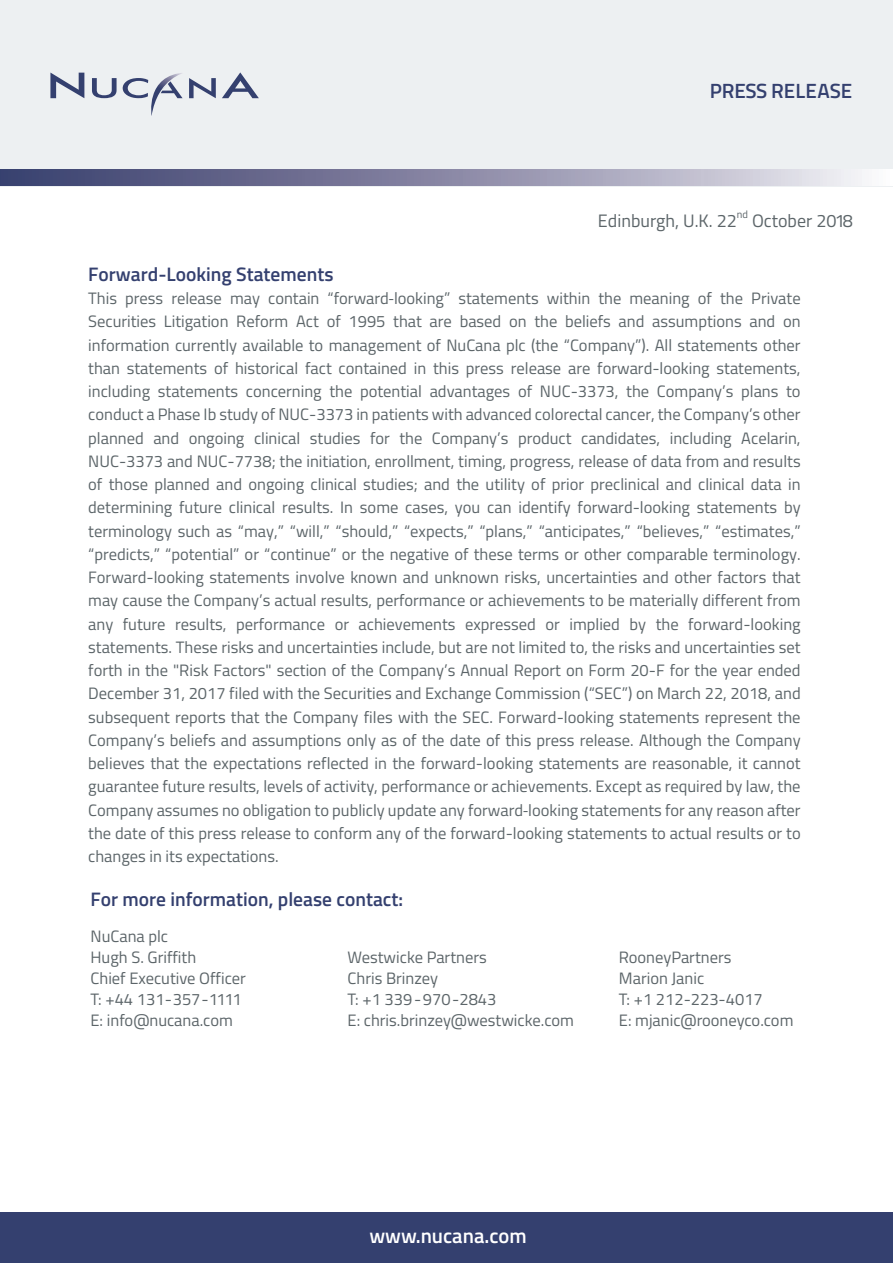
<style>
.page{position:relative;width:893px;height:1263px;background:#fff}
.page>*{position:absolute;margin:0;border:0;box-sizing:border-box;transform-origin:0 0}
.t1{font:600 20.7px "Titillium Web";color:#fff}
.t2{font:600 20.7px "Titillium Web";color:#34406f}
.t3{font:600 19.5px "Titillium Web";color:#34406f}
.t4{font:18px "Titillium Web";color:#5c6569}
.t5{font:16.5px/23.2px "Titillium Web";color:#5c6569}
.t6{font:10.5px "Titillium Web";color:#5c6569}
.s1{font-family:"Myriad Pro"}
</style>
<div class="page">
<div style="left:0;top:0;width:893px;height:186px;background:#edf0f2"></div>
<div style="left:0;top:1212px;width:893px;height:51px;background:#34406f"></div>
<svg style="left:0;top:169px;width:893px;height:17px;background:#8f8fab"></svg>
<svg style="left:92px;top:78px;width:25px;height:20px"></svg>
<svg style="left:50px;top:73px;width:34px;height:25px"></svg>
<svg style="left:222px;top:72px;width:37px;height:26px"></svg>
<svg style="left:123px;top:73px;width:93px;height:43px"></svg>
<p class="t2" style="left:710px;top:76px;width:144px">PRESS RELEASE</p>
<p class="t4" style="left:598px;top:208px;width:140px">Edinburgh, U.K. 22</p>
<p class="t6" style="left:737px;top:207px;width:13px">nd</p>
<p class="t4" style="left:752px;top:208px;width:103px">October 2018</p>
<p class="t3" style="left:88px;top:259px;width:247px">Forward-Looking Statements</p>
<p class="t5" style="left:88px;top:286px;width:714px;text-align:justify">This press release may contain “forward<span class="s1">‐</span>looking” statements within the meaning of the Private Securities Litigation Reform Act of 1995 that are based on the beliefs and assumptions and on information currently available to management of NuCana plc (the “Company”). All statements other than statements of historical fact contained in this press release are forward-looking statements, including statements concerning the potential advantages of NUC-3373, the Company’s plans to conduct a Phase Ib study of NUC-3373 in patients with advanced colorectal cancer, the Company’s other planned and ongoing clinical studies for the Company’s product candidates, including Acelarin, NUC-3373 and NUC-7738; the initiation, enrollment, timing, progress, release of data from and results of those planned and ongoing clinical studies; and the utility of prior preclinical and clinical data in determining future clinical results. In some cases, you can identify forward-looking statements by terminology such as “may,” “will,” “should,” “expects,” “plans,” “anticipates,” “believes,” “estimates,” “predicts,” “potential” or “continue” or the negative of these terms or other comparable terminology.<br>Forward-looking statements involve known and unknown risks, uncertainties and other factors that may cause the Company’s actual results, performance or achievements to be materially different from any future results, performance or achievements expressed or implied by the forward-looking statements. These risks and uncertainties include, but are not limited to, the risks and uncertainties set forth in the "Risk Factors" section of the Company’s Annual Report on Form 20-F for the year ended December 31, 2017 filed with the Securities and Exchange Commission (“SEC”) on March 22, 2018, and subsequent reports that the Company files with the SEC. Forward-looking statements represent the Company’s beliefs and assumptions only as of the date of this press release. Although the Company believes that the expectations reflected in the forward-looking statements are reasonable, it cannot guarantee future results, levels of activity, performance or achievements. Except as required by law, the Company assumes no obligation to publicly update any forward<span class="s1">‐</span>looking statements for any reason after the date of this press release to conform any of the forward-looking statements to actual results or to changes in its expectations.</p>
<p class="t3" style="left:91px;top:885px;width:314px">For more information, please contact:</p>
<p class="t5" style="left:91px;top:925px;width:157px;line-height:21px">NuCana plc<br>Hugh S. Griffith<br>Chief Executive Officer<br>T: +44 131-357-1111<br>E: info@nucana.com</p>
<p class="t5" style="left:348px;top:946px;width:228px;line-height:21px">Westwicke Partners<br>Chris Brinzey<br>T: +1 339-970-2843<br>E: chris.brinzey@westwicke.com</p>
<p class="t5" style="left:619px;top:946px;width:176px;line-height:21px">RooneyPartners<br>Marion Janic<br>T: +1 212-223-4017<br>E: mjanic@rooneyco.com</p>
<p class="t1" style="left:369px;top:1220px;width:159px">www.nucana.com</p>
</div>
